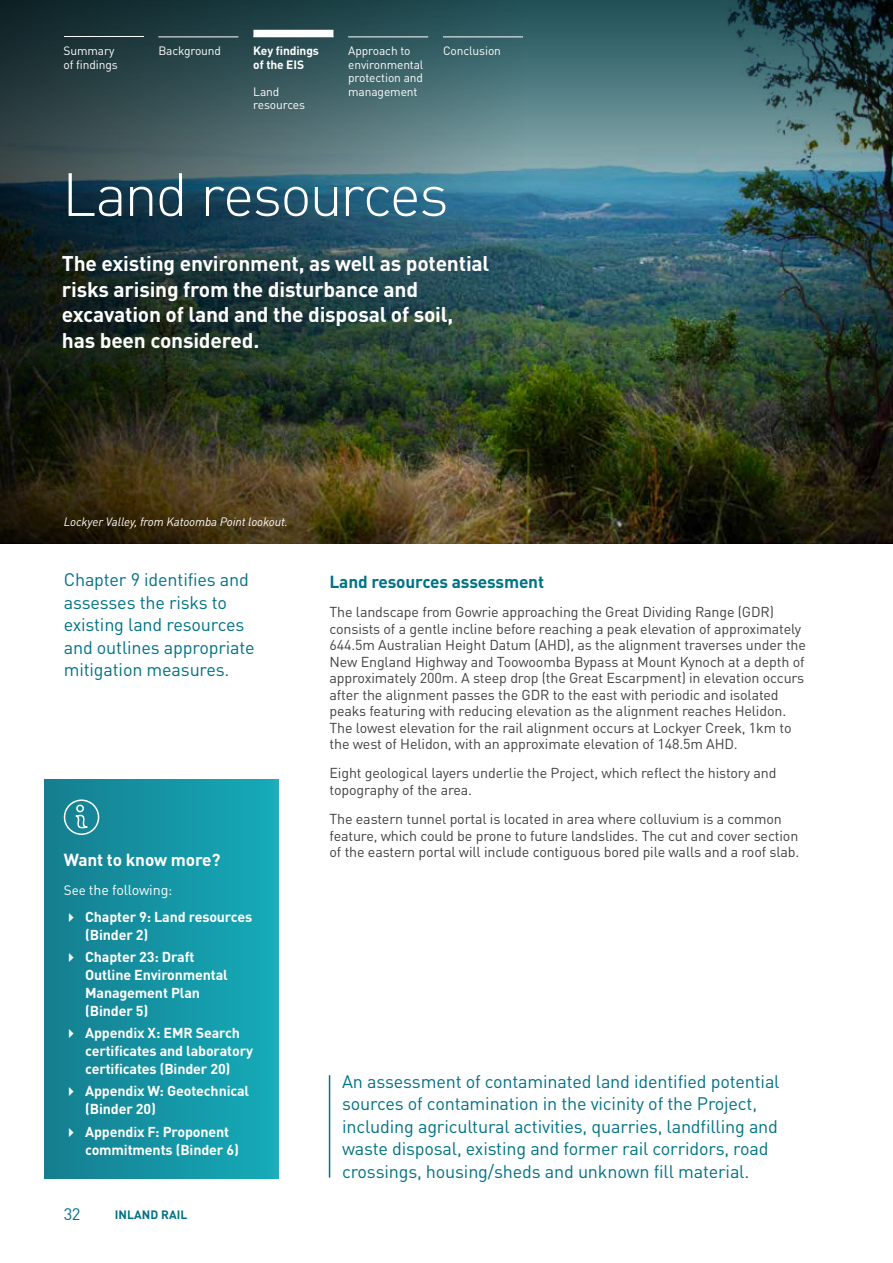
<style>
.page{position:relative;width:893px;height:1263px;background:#fff}
.page>*{position:absolute;margin:0;border:0;box-sizing:border-box;transform-origin:0 0}
.t1{font:300 60px "DINOT";letter-spacing:-.035em;color:#fff}
.t2{font:700 21px/25.5px "DINOT";letter-spacing:-.01em;color:#fff}
.t3{font:18px/22.5px "DINOT";letter-spacing:-.01em;color:#007285}
.t4{font:700 17.25px "DINOT";letter-spacing:-.01em;color:#007285}
.t5{font:700 17.25px "DINOT";letter-spacing:-.01em;color:#fff}
.t6{font:16.5px "DINOT";color:#007285}
.t7{font:14.25px/16.5px "DINOT";letter-spacing:-.01em;color:#414042}
.t8{font:700 14.25px/18px "DINOT";letter-spacing:-.01em;color:#fff}
.t9{font:14.25px "DINOT";letter-spacing:-.01em;color:#fff}
.t10{font:12px/13.5px "DINOT";letter-spacing:-.01em;color:#fff}
.t11{font:italic 12px "DINOT";letter-spacing:-.01em;color:#fff}
.t12{font:700 12px "DINOT";letter-spacing:-.01em;color:#fff}
.t13{font:700 12px "DINOT";letter-spacing:.005em;color:#007285}
.s1{font-size:13.5px}
</style>
<div class="page">
<img style="left:524px;top:285px;width:369px;height:259px">
<svg style="left:524px;top:271px;width:369px;height:14px;background:#325a64"></svg>
<img style="left:0;top:271px;width:524px;height:273px">
<img style="left:0;top:0;width:893px;height:271px">
<div style="left:45px;top:780px;width:234px;height:399px;background:linear-gradient(to right,#157d8f,#16abb9)"></div>
<div style="left:76px;top:804px;width:8px;height:8px;border:2px solid #fff;border-radius:50%"></div>
<svg style="left:75px;top:814px;width:14px;height:16px"></svg>
<div style="left:64px;top:799px;width:35px;height:36px;border:2px solid #fff;border-radius:50%"></div>
<hr style="left:64px;top:36px;width:80px;height:1px;background:#fff">
<div style="left:253px;top:30px;width:80px;height:7px;background:#fff"></div>
<hr style="left:443px;top:37px;width:80px;height:1px;background:#fff">
<hr style="left:348px;top:37px;width:80px;height:1px;background:#fff">
<hr style="left:158px;top:37px;width:80px;height:1px;background:#fff">
<hr style="left:329px;top:1075px;width:1px;height:102px;background:#007285">
<svg style="left:69px;top:912px;width:5px;height:9px"></svg>
<svg style="left:69px;top:953px;width:5px;height:9px"></svg>
<svg style="left:69px;top:1029px;width:5px;height:9px"></svg>
<svg style="left:69px;top:1087px;width:5px;height:9px"></svg>
<svg style="left:69px;top:1127px;width:5px;height:10px"></svg>
<p class="t10" style="left:64px;top:43px;width:52px">Summary</p>
<p class="t10" style="left:158px;top:43px;width:64px">Background</p>
<p class="t12" style="left:253px;top:41px;width:67px">Key findings</p>
<p class="t10" style="left:348px;top:43px;width:64px">Approach to</p>
<p class="t10" style="left:443px;top:43px;width:59px">Conclusion</p>
<p class="t10" style="left:64px;top:57px;width:56px">of findings</p>
<p class="t12" style="left:253px;top:55px;width:52px">of the EIS</p>
<p class="t10" style="left:348px;top:57px;width:77px">environmental protection and</p>
<p class="t10" style="left:253px;top:84px;width:28px">Land</p>
<p class="t10" style="left:348px;top:84px;width:71px">management</p>
<p class="t10" style="left:253px;top:97px;width:53px">resources</p>
<h3 class="t1" style="left:62px;top:149px;width:388px">Land resources</h3>
<p class="t2" style="left:62px;top:249px;width:429px">The existing environment, as well as potential risks arising from the disturbance and excavation of land and the disposal of soil, has been considered.</p>
<p class="t11" style="left:64px;top:512px;width:226px">Lockyer Valley, from Katoomba Point lookout.</p>
<p class="t3" style="left:64px;top:567px;width:192px">Chapter 9 identifies and assesses the risks to existing land resources and outlines appropriate mitigation measures.</p>
<h4 class="t4" style="left:330px;top:568px;width:216px">Land resources assessment</h4>
<p class="t7" style="left:330px;top:602px;width:478px">The landscape from Gowrie approaching the Great Dividing Range (GDR) consists of a gentle incline before reaching a peak elevation of approximately 644.5m Australian Height Datum (AHD), as the alignment traverses under the New England Highway and Toowoomba Bypass at Mount Kynoch at a depth of approximately 200m. A steep drop (the Great Escarpment) in elevation occurs after the alignment passes the GDR to the east with periodic and isolated peaks featuring with reducing elevation as the alignment reaches Helidon.<br>The lowest elevation for the rail alignment occurs at Lockyer Creek, 1km to the west of Helidon, with an approximate elevation of 148.5m AHD.</p>
<p class="t7" style="left:330px;top:764px;width:448px">Eight geological layers underlie the Project, which reflect the history and topography of the area.</p>
<p class="t7" style="left:330px;top:809px;width:471px">The eastern tunnel portal is located in area where colluvium is a common feature, which could be prone to future landslides. The cut and cover section of the eastern portal will include contiguous bored pile walls and a roof slab.</p>
<p class="t5" style="left:64px;top:846px;width:158px">Want to know more?</p>
<p class="t9" style="left:64px;top:879px;width:110px"><span class="s1">See</span> the following:</p>
<p class="t8" style="left:85px;top:906px;width:169px">Chapter 9: Land resources (Binder 2)</p>
<p class="t8" style="left:85px;top:946px;width:144px">Chapter 23: Draft<br>Outline Environmental<br>Management Plan (Binder 5)</p>
<p class="t8" style="left:85px;top:1023px;width:169px">Appendix X: EMR Search certificates and laboratory certificates (Binder 20)</p>
<p class="t8" style="left:85px;top:1081px;width:166px">Appendix W: Geotechnical (Binder 20)</p>
<p class="t8" style="left:85px;top:1121px;width:155px">Appendix F: Proponent commitments (Binder 6)</p>
<p class="t3" style="left:342px;top:1068px;width:439px">An assessment of contaminated land identified potential sources of contamination in the vicinity of the Project, including agricultural activities, quarries, landfilling and waste disposal, existing and former rail corridors, road crossings, housing/sheds and unknown fill material.</p>
<p class="t6" style="left:64px;top:1202px;width:18px">32</p>
<p class="t13" style="left:115px;top:1205px;width:74px">INLAND RAIL</p>
</div>
